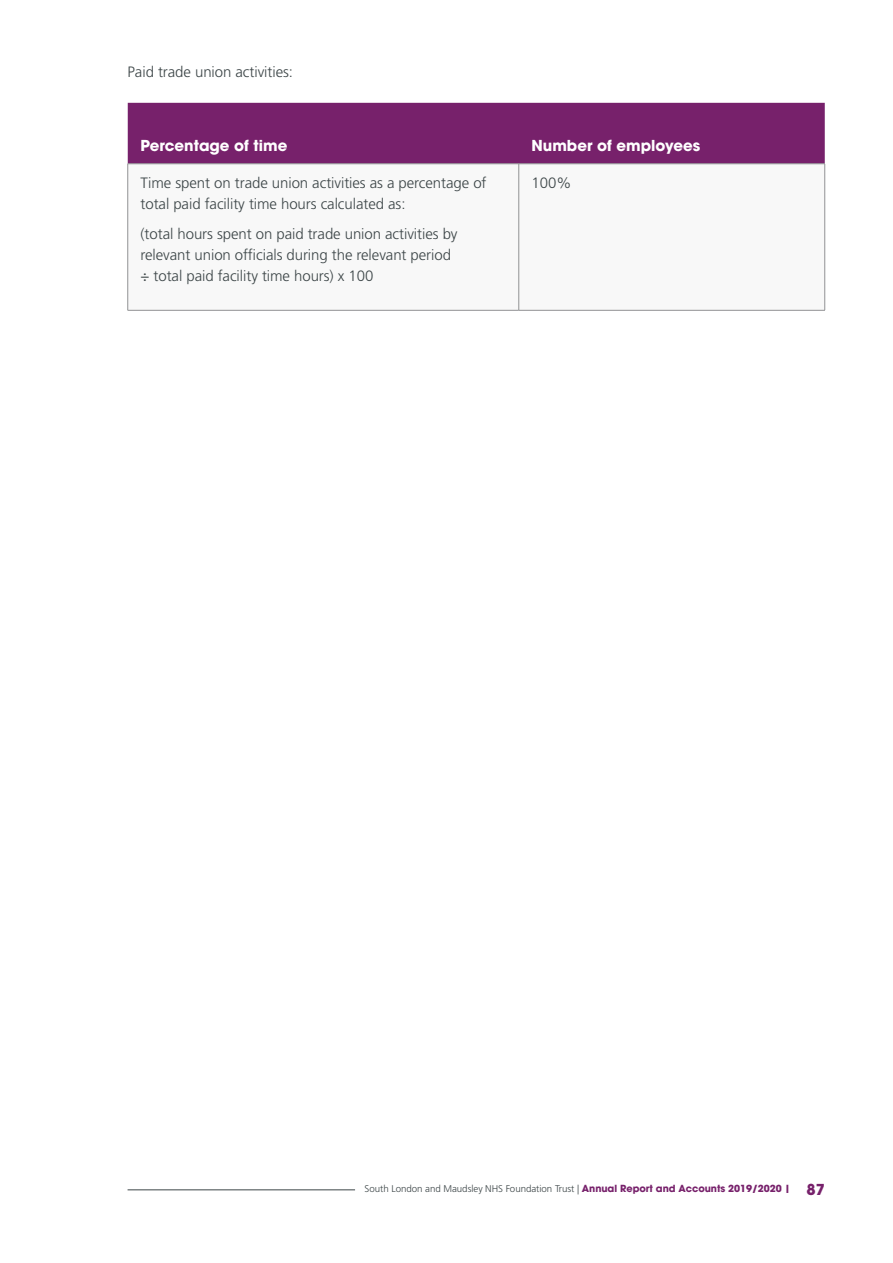
<style>
.page{position:relative;width:893px;height:1263px;background:#fff}
.page>*{position:absolute;margin:0;border:0;box-sizing:border-box;transform-origin:0 0}
.t1{font:300 15px/21px "Frutiger LT Pro";letter-spacing:-.005em;color:#3c4547}
.t2{font:700 15px "Avant Garde";color:#fff}
.t3{font:300 9.75px "Frutiger LT Pro";letter-spacing:-.005em;color:#3c4547}
.s1{font-family:"Avant Garde";font-weight:700;color:#77216b}
.s2{font-family:"Avant Garde";font-weight:700;font-size:15px;color:#77216b}
</style>
<div class="page">
<hr style="left:128px;top:1189px;width:227px;height:1px;background:#3c4547">
<div style="left:128px;top:103px;width:697px;height:61px;background:#77216b"></div>
<svg style="left:128px;top:165px;width:696px;height:145px"></svg>
<hr style="left:128px;top:164px;width:391px;height:1px;background:#919294">
<hr style="left:127px;top:164px;width:1px;height:146px;background:#919294">
<hr style="left:519px;top:164px;width:306px;height:1px;background:#919294">
<hr style="left:518px;top:164px;width:1px;height:146px;background:#919294">
<hr style="left:824px;top:164px;width:1px;height:146px;background:#919294">
<hr style="left:128px;top:310px;width:391px;height:1px;background:#919294">
<hr style="left:519px;top:310px;width:306px;height:1px;background:#919294">
<p class="t1" style="left:128px;top:62px;width:167px">Paid trade union activities:</p>
<p class="t2" style="left:141px;top:136px;width:148px">Percentage of time</p>
<p class="t2" style="left:531px;top:136px;width:170px">Number of employees</p>
<p class="t1" style="left:141px;top:172px;width:348px">Time spent on trade union activities as a percentage of total paid facility time hours calculated as:</p>
<p class="t1" style="left:141px;top:223px;width:319px">(total hours spent on paid trade union activities by relevant union officials during the relevant period ÷ total paid facility time hours) x 100</p>
<p class="t1" style="left:531px;top:172px;width:41px">100%</p>
<p class="t3" style="left:365px;top:1183px;width:462px">South London and Maudsley NHS Foundation Trust | <span class="s1">Annual Report and Accounts 2019/2020 |</span> <span class="s2">87</span></p>
</div>
